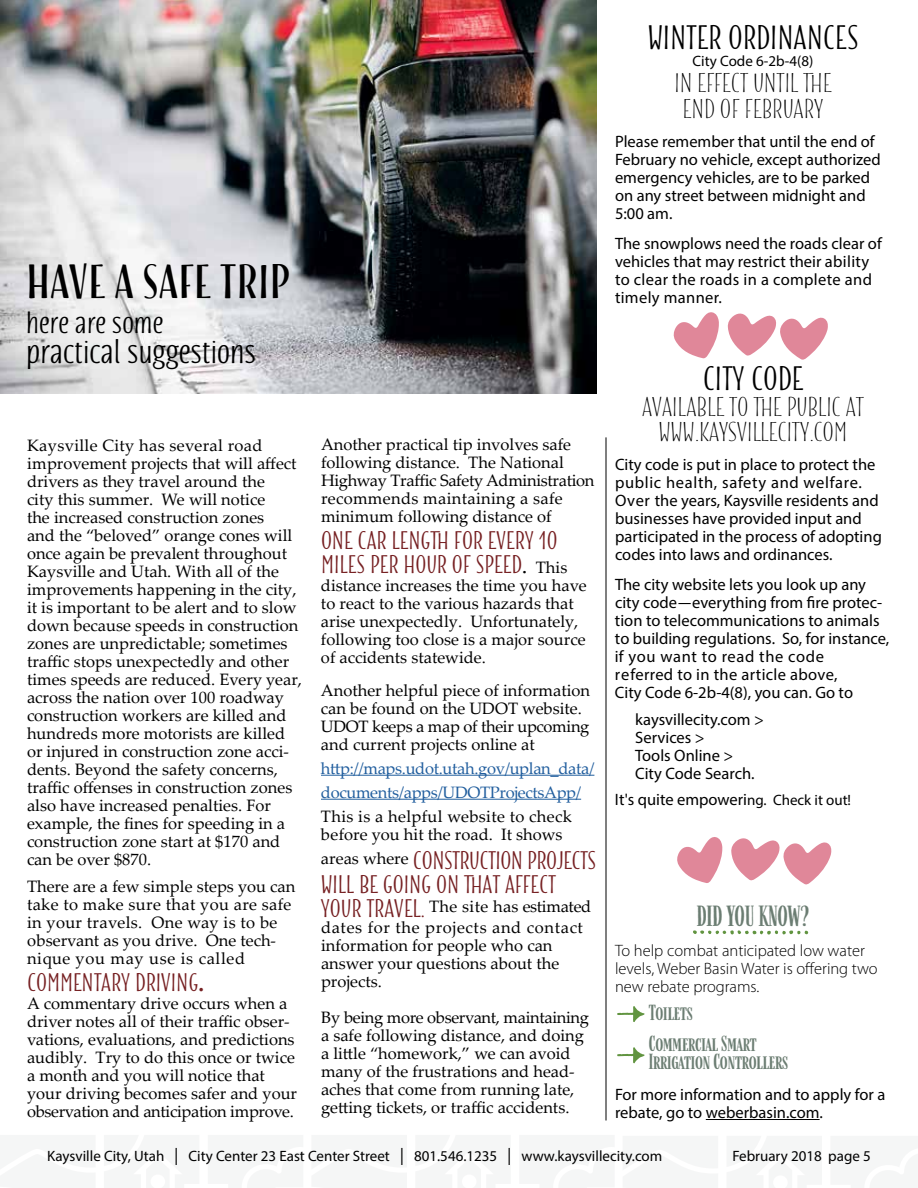
<style>
.page{position:relative;width:918px;height:1188px;background:#fff}
.page>*{position:absolute;margin:0;border:0;box-sizing:border-box;transform-origin:0 0}
.t1{font:84px "Farmhand Extras";color:#619440}
.t2{font:72px "Farmhand Extras";color:#619440}
.t3{font:900 42px "Blend Caps";color:#000}
.t4{font:700 30px "Blend Caps";color:#000}
.t5{font:700 30px "Blend";color:#000}
.t6{font:700 27px "Blend";color:#000}
.t7{font:24px/25.8px "Blend Caps";color:#000;text-align:center}
.t8{font:24px "Farmhand";letter-spacing:-.01em;color:#6b7d72}
.t9{font:700 22.5px/24px "Blend Caps";color:#762022}
.t10{font:700 22.5px/24px "Blend Caps";letter-spacing:-.02em;color:#762022}
.t11{font:18px/30.6px "Farmhand";color:#6b7d72}
.t12{font:16.5px/18px "Palatino Linotype";color:#000}
.t13{font:16.5px/18px "Myriad Pro";color:#000}
.t14{font:16.5px/18px "Palatino Linotype";letter-spacing:.02em;color:#000}
.t15{font:300 16.5px/18px "Myriad Pro";color:#000}
.t16{font:16.5px/24px "Palatino Linotype";letter-spacing:-.02em;color:#215e9e}
.t17{font:16.5px/21px "Palatino Linotype";letter-spacing:.04em;color:#000}
.t18{font:15px "Myriad Pro";color:#000}
.s1{font-family:"Palatino Linotype"}
.s2{font-family:"Palatino Linotype";font-weight:400;color:#000}
.s3{font-family:"Palatino Linotype";font-weight:400;font-size:16.5px;color:#000}
.s4{font-family:"Blend Caps";font-weight:700;font-size:22.5px;color:#762022}
.s5{color:#762022}
.s6{font-size:15px}
.s7{font-weight:300;font-size:24px}
</style>
<div class="page">
<hr style="left:321px;top:775px;width:273px;height:1px;background:#215e9e">
<hr style="left:321px;top:799px;width:260px;height:1px;background:#215e9e">
<img style="left:0;top:0;width:597px;height:393px">
<hr style="left:706px;top:1119px;width:114px;height:1px;background:#000">
<svg style="left:727px;top:313px;width:101px;height:47px"></svg>
<svg style="left:673px;top:312px;width:46px;height:47px"></svg>
<svg style="left:731px;top:838px;width:101px;height:47px"></svg>
<svg style="left:677px;top:837px;width:45px;height:46px"></svg>
<hr style="left:606px;top:437px;width:1px;height:684px;background:#000">
<h3 class="t3" style="left:26px;top:256px;width:266px">HAVE A SAFE TRIP</h3>
<h3 class="t6" style="left:26px;top:306px;width:139px">here are some</h3>
<h3 class="t5" style="left:26px;top:333px;width:232px">practical suggestions</h3>
<p class="t12" style="left:27px;top:435px;width:277px">Kaysville City has several road improvement projects that will affect drivers as they travel around the<br>city this summer. We will notice<br>the increased construction zones<br>and the “beloved” orange cones will once again be prevalent throughout Kaysville and Utah. With all of the improvements happening in the city, it is important to be alert and to slow down because speeds in construction zones are unpredictable; sometimes traffic stops unexpectedly and other times speeds are reduced. Every year, across the nation over 100 roadway construction workers are killed and hundreds more motorists are killed or injured in construction zone acci&shy;dents. Beyond the safety concerns, traffic offenses in construction zones also have increased penalties. For example, the fines for speeding in a construction zone start at $170 and can be over $870.</p>
<p class="t14" style="left:27px;top:876px;width:270px">There are a few simple steps you can take to make sure that you are safe in your travels. One way is to be observant as you drive. One tech&shy;nique you may use is called</p>
<h3 class="t9" style="left:27px;top:969px;width:179px">COMMENTARY DRIVING<span class="s1">.</span></h3>
<p class="t12" style="left:27px;top:993px;width:272px">A commentary drive occurs when a driver notes all of their traffic obser&shy;vations, evaluations, and predictions audibly. Try to do this once or twice a month and you will notice that your driving becomes safer and your observation and anticipation improve.</p>
<h3 class="t4" style="left:647px;top:17px;width:213px">WINTER ORDINANCES</h3>
<p class="t18" style="left:693px;top:52px;width:122px">City Code 6-2b-4(8)</p>
<h3 class="t7" style="left:674px;top:69px;width:159px">IN EFFECT UNTIL THE<br>END OF FEBRUARY</h3>
<p class="t13" style="left:615px;top:132px;width:267px">Please remember that until the end of<br>February no vehicle, except authorized emergency vehicles, are to be parked on any street between midnight and<br>5:00 am.</p>
<p class="t13" style="left:615px;top:234px;width:268px">The snowplows need the roads clear of vehicles that may restrict their ability to clear the roads in a complete and timely manner.</p>
<p class="t12" style="left:321px;top:434px;width:275px">Another practical tip involves safe following distance. The National Highway Traffic Safety Administration recommends maintaining a safe minimum following distance of</p>
<h3 class="t9" style="left:321px;top:527px;width:248px">ONE CAR LENGTH FOR EVERY 10<br>MILES PER HOUR OF SPEED<span class="s2">.</span> <span class="s3">This</span></h3>
<p class="t12" style="left:321px;top:575px;width:267px">distance increases the time you have to react to the various hazards that arise unexpectedly. Unfortunately, following too close is a major source of accidents statewide.</p>
<p class="t12" style="left:321px;top:680px;width:271px">Another helpful piece of information can be found on the UDOT website.<br>UDOT keeps a map of their upcoming and current projects online at</p>
<p class="t16" style="left:321px;top:755px;width:275px">http://maps.udot.utah.gov/uplan_data/ documents/apps/UDOTProjectsApp/</p>
<p class="t14" style="left:321px;top:807px;width:252px">This is a helpful website to check before you hit the road. It shows</p>
<h3 class="t10" style="left:321px;top:847px;width:277px"><sup>areas</sup> <sup>where</sup> CONSTRUCTION PROJECTS<br>WILL BE GOING ON THAT AFFECT</h3>
<p class="t17" style="left:321px;top:896px;width:272px"><span class="s4">YOUR TRAVEL</span><span class="s5">.</span> The site has estimated dates for the projects and contact</p>
<p class="t12" style="left:321px;top:936px;width:240px">information for people who can answer your questions about the projects.</p>
<p class="t12" style="left:321px;top:1008px;width:270px">By being more observant, maintaining a safe following distance, and doing a little “homework,” we can avoid many of the frustrations and head&shy;aches that come from running late, getting tickets, or traffic accidents.</p>
<h3 class="t4" style="left:703px;top:357px;width:102px">CITY CODE</h3>
<h3 class="t7" style="left:642px;top:393px;width:223px">AVAILABLE TO TH E PUBLIC AT<br>WWW.KAYSVILLECITY.COM</h3>
<p class="t13" style="left:615px;top:455px;width:268px">City code is put in place to protect the public health, safety and welfare.<br>Over the years, Kaysville residents and businesses have provided input and participated in the process of adopting codes into laws and ordinances.</p>
<p class="t13" style="left:615px;top:575px;width:276px">The city website lets you look up any city code-everything from fire protec&shy;tion to telecommunications to animals to building regulations. So, for instance, if you want to read the code<br>referred to in the article above,<br>City Code 6-2b-4(8), you can. Go to</p>
<p class="t13" style="left:635px;top:710px;width:130px">kaysvillecity.com &gt;<br>Services &gt;<br>Tools Online &gt;<br>City Code Search.</p>
<p class="t13" style="left:615px;top:790px;width:238px">It's quite empoweri<span class="s6">ng. Check it out!</span></p>
<h3 class="t8" style="left:697px;top:901px;width:114px">DID YOU KNOW?</h3>
<p class="t15" style="left:615px;top:942px;width:264px">To help combat anticipated low water levels, Weber Basin Water is offering two new rebate programs.</p>
<p class="t11" style="left:649px;top:997px;width:109px">Toilets<br>Commercial Smart</p>
<p class="t11" style="left:649px;top:1047px;width:141px">Irrigation Controllers</p>
<p class="t13" style="left:615px;top:1085px;width:272px">For more information and to apply for a rebate, go to weberbasin.com.</p>
<h1 class="t1" style="left:690px;top:892px;width:122px">m</h1>
<h2 class="t2" style="left:615px;top:980px;width:33px">w</h2>
<h2 class="t2" style="left:615px;top:1021px;width:33px">w</h2>
<p class="t18" style="left:47px;top:1146px;width:617px">Kaysville City, Utah <span class="s7">l</span> City Center 23 East Center Street <span class="s7">l</span> 801.546.1235 <span class="s7">l</span> www.kaysvillecity.com</p>
<p class="t18" style="left:732px;top:1146px;width:140px">February 2018 page 5</p>
</div>
